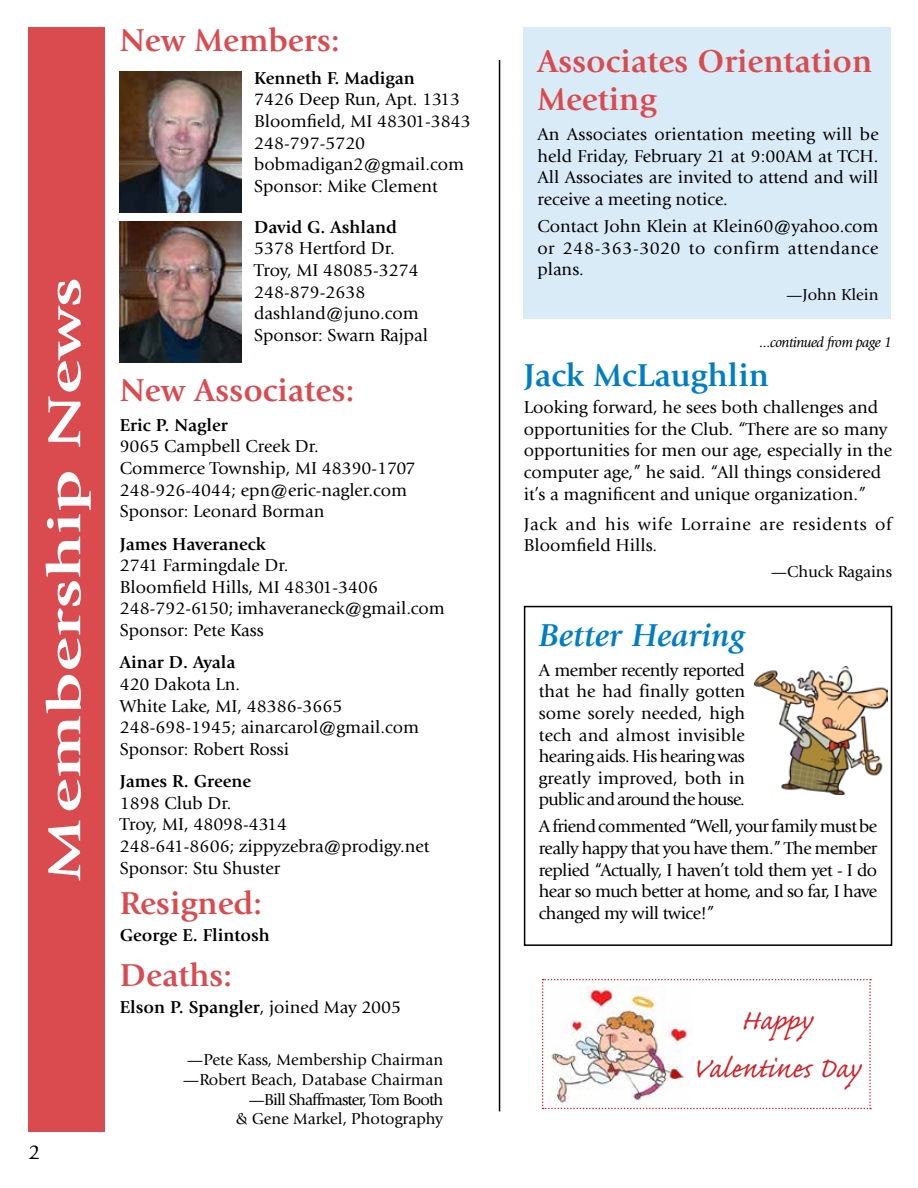
<style>
.page{position:relative;width:918px;height:1188px;background:#fff}
.page>*{position:absolute;margin:0;border:0;box-sizing:border-box;transform-origin:0 0}
.t1{font:700 48px "Giovanni";color:#fff;scale:1.5 1}
.t2{font:36px/48.6px "Caflisch Script Pro";color:#d2232a;text-align:center}
.t3{font:700 33px/37.5px "Giovanni";color:#da4b50}
.t4{font:700 33px "Giovanni";color:#007ec4}
.t5{font:italic 700 33px "Giovanni";color:#007ec4}
.t6{font:21px "Giovanni";color:#000}
.t7{font:18px/21.6px "Giovanni";color:#000}
.t8{font:700 18px "Giovanni";color:#000}
.t9{font:18px/21.6px "Giovanni";letter-spacing:.04em;color:#000}
.t10{font:16.5px/19.8px "Giovanni";color:#000;text-align:right}
.t11{font:italic 15px "Giovanni";letter-spacing:-.04em;color:#000}
.s1{font-weight:400}
</style>
<div class="page">
<div style="left:28px;top:27px;width:77px;height:1105px;background:#da4b50"></div>
<img style="left:120px;top:71px;width:121px;height:141px">
<img style="left:120px;top:222px;width:121px;height:141px">
<div style="left:524px;top:27px;width:367px;height:292px;background:#d9ebf6"></div>
<div style="left:524px;top:606px;width:368px;height:340px;border:2px solid #000"></div>
<img style="left:755px;top:666px;width:132px;height:129px">
<hr style="left:499px;top:60px;width:1px;height:1051px;background:#000">
<svg style="left:542px;top:979px;width:329px;height:130px"></svg>
<h1 class="t1" style="left:37px;top:882px;width:404px;rotate:-90deg">Membership News</h1>
<p class="t6" style="left:28px;top:1141px;width:13px">2</p>
<h3 class="t3" style="left:120px;top:22px;width:221px">New Members:</h3>
<p class="t8" style="left:254px;top:67px;width:162px">Kenneth F. Madigan</p>
<p class="t7" style="left:254px;top:89px;width:218px">7426 Deep Run, Apt. 1313<br>Bloomfield, MI 48301-3843<br>248-797-5720 bobmadigan2@gmail.com<br>Sponsor: Mike Clement</p>
<p class="t8" style="left:254px;top:217px;width:144px">David G. Ashland</p>
<p class="t7" style="left:254px;top:238px;width:176px">5378 Hertford Dr.<br>Troy, MI 48085-3274<br>248-879-2638 dashland@juno.com<br>Sponsor: Swarn Rajpal</p>
<h3 class="t3" style="left:120px;top:371px;width:236px">New Associates:</h3>
<p class="t8" style="left:120px;top:414px;width:110px">Eric P. Nagler</p>
<p class="t7" style="left:120px;top:436px;width:297px">9065 Campbell Creek Dr.<br>Commerce Township, MI 48390-1707<br>248-926-4044; epn@eric-nagler.com<br>Sponsor: Leonard Borman</p>
<p class="t8" style="left:120px;top:533px;width:147px">James Haveraneck</p>
<p class="t7" style="left:120px;top:555px;width:326px">2741 Farmingdale Dr.<br>Bloomfield Hills, MI 48301-3406<br>248-792-6150; imhaveraneck@gmail.com<br>Sponsor: Pete Kass</p>
<p class="t8" style="left:120px;top:652px;width:117px">Ainar D. Ayala</p>
<p class="t7" style="left:120px;top:674px;width:301px">420 Dakota Ln.<br>White Lake, MI, 48386-3665<br>248-698-1945; ainarcarol@gmail.com<br>Sponsor: Robert Rossi</p>
<p class="t8" style="left:120px;top:771px;width:133px">James R. Greene</p>
<p class="t7" style="left:120px;top:792px;width:311px">1898 Club Dr.<br>Troy, MI, 48098-4314<br>248-641-8606; zippyzebra@prodigy.net<br>Sponsor: Stu Shuster</p>
<h3 class="t3" style="left:120px;top:885px;width:144px">Resigned:</h3>
<p class="t8" style="left:120px;top:925px;width:152px">George E. Flintosh</p>
<h3 class="t3" style="left:120px;top:957px;width:114px">Deaths:</h3>
<p class="t8" style="left:120px;top:997px;width:283px">Elson P. Spangler<span class="s1">, joined May 2005</span></p>
<p class="t10" style="left:183px;top:1050px;width:262px">—Pete Kass, Membership Chairman —Robert Beach, Database Chairman —Bill Shaffmaster, Tom Booth<br>&amp; Gene Markel, Photography</p>
<h3 class="t3" style="left:537px;top:43px;width:336px">Associates Orientation<br>Meeting</h3>
<p class="t7" style="left:537px;top:124px;width:343px;text-align:justify">An Associates orientation meeting will be held Friday, February 21 at 9:00AM at TCH.<br>All Associates are invited to attend and will receive a meeting notice.</p>
<p class="t7" style="left:537px;top:215px;width:343px;text-align:justify">Contact John Klein at Klein60@yahoo.com or 248-363-3020 to confirm attendance plans.</p>
<p class="t10" style="left:786px;top:285px;width:94px">—John Klein</p>
<p class="t11" style="left:760px;top:333px;width:134px">...continued from page 1</p>
<h3 class="t4" style="left:524px;top:356px;width:247px">Jack McLaughlin</h3>
<p class="t7" style="left:524px;top:397px;width:370px">Looking forward, he sees both challenges and opportunities for the Club. “There are so many opportunities for men our age, especially in the computer age,” he said. “All things considered it’s a magnificent and unique organization.”</p>
<p class="t9" style="left:524px;top:513px;width:370px">Jack and his wife Lorraine are residents of<br>Bloomfield Hills.</p>
<p class="t10" style="left:771px;top:561px;width:123px">—Chuck Ragains</p>
<h3 class="t5" style="left:539px;top:617px;width:208px">Better Hearing</h3>
<p class="t7" style="left:539px;top:659px;width:208px;text-align:justify">A member recently reported that he had finally gotten some sorely needed, high tech and almost invisible hearing aids. His hearing was greatly improved, both in public and around the house.</p>
<p class="t7" style="left:539px;top:816px;width:340px;text-align:justify">A friend commented “Well, your family must be really happy that you have them.” The member replied “Actually, I haven’t told them yet - I do hear so much better at home, and so far, I have changed my will twice!”</p>
<h2 class="t2" style="left:692px;top:1000px;width:170px">Happy<br>Valentines Day</h2>
</div>
